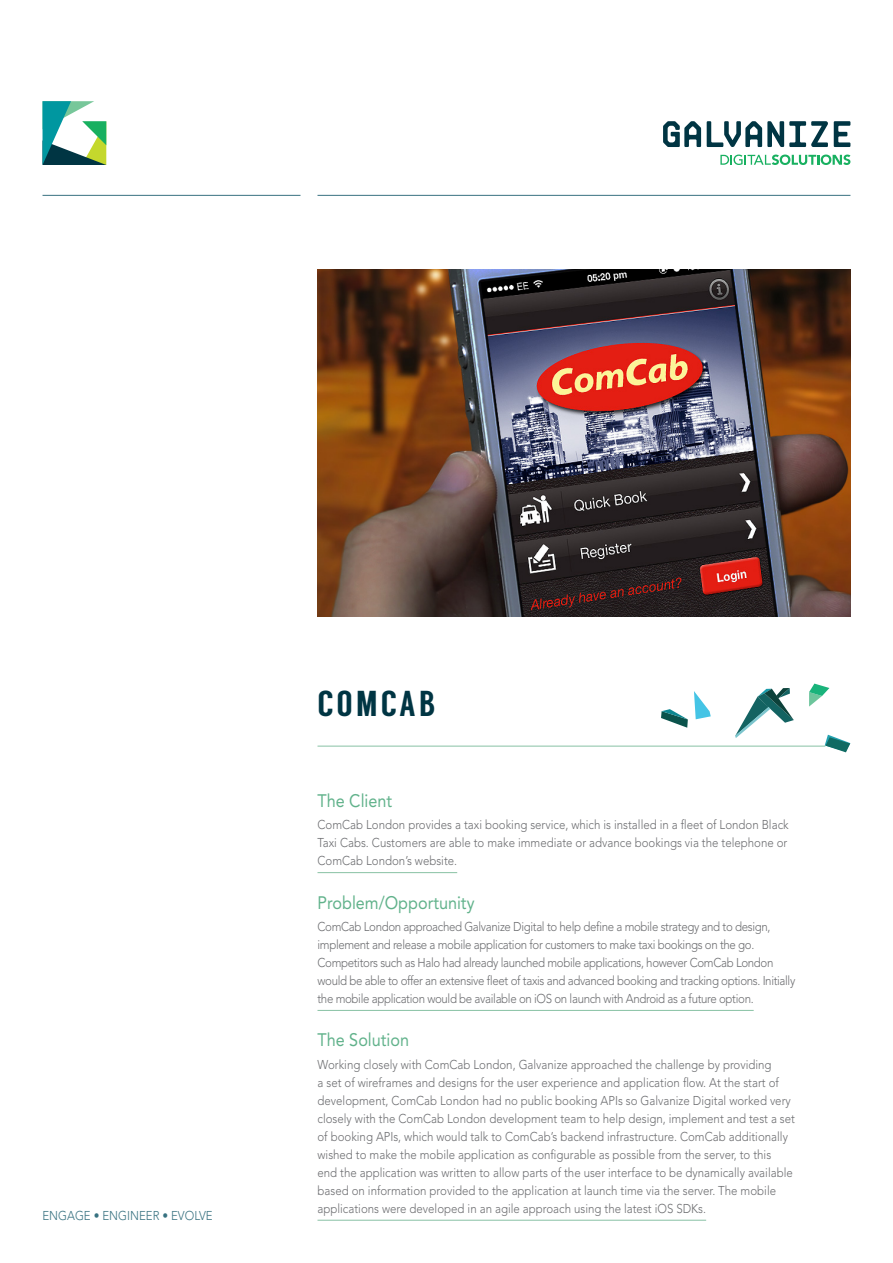
<style>
.page{position:relative;width:893px;height:1263px;background:#fff}
.page>*{position:absolute;margin:0;border:0;box-sizing:border-box;transform-origin:0 0}
.Heading{font:36px "Langdon";letter-spacing:.09em;color:#003543}
.Sub_Heading{font:18px "Avenir";color:#61b28b;scale:.9 1}
.Body_Copy{font:300 12.75px/18px "Avenir";color:#6c6d70;text-align:justify;scale:.9 1}
.Body_Copy-2{font:300 12.75px/18px "Avenir";letter-spacing:-.03em;color:#6c6d70;scale:.9 1}
.t1{font:300 12.75px "Avenir";color:#377180;scale:.9 1}
</style>
<div class="page">
<svg style="left:43px;top:101px;width:63px;height:64px"></svg>
<hr style="left:43px;top:195px;width:257px;height:1px;background:#377180">
<hr style="left:317px;top:195px;width:533px;height:1px;background:#377180">
<svg style="left:720px;top:155px;width:130px;height:10px"></svg>
<svg style="left:663px;top:121px;width:38px;height:26px"></svg>
<svg style="left:707px;top:121px;width:121px;height:26px"></svg>
<svg style="left:834px;top:121px;width:16px;height:26px"></svg>
<img style="left:317px;top:270px;width:533px;height:347px">
<hr style="left:317px;top:746px;width:508px;height:1px;background:#88c1a4">
<hr style="left:317px;top:872px;width:140px;height:1px;background:#88c1a4">
<hr style="left:317px;top:1010px;width:437px;height:1px;background:#88c1a4">
<hr style="left:317px;top:1220px;width:389px;height:1px;background:#88c1a4">
<svg style="left:661px;top:709px;width:27px;height:19px"></svg>
<svg style="left:694px;top:691px;width:17px;height:28px"></svg>
<svg style="left:809px;top:684px;width:20px;height:22px"></svg>
<svg style="left:825px;top:735px;width:25px;height:17px"></svg>
<svg style="left:735px;top:688px;width:59px;height:50px"></svg>
<p class="t1" style="left:43px;top:1208px;width:191px">ENGAGE • ENGINEER • EVOLVE</p>
<p class="Heading" style="left:317px;top:682px;width:119px">COMCAB</p>
<p class="Sub_Heading" style="left:317px;top:790px;width:85px">The Client</p>
<p class="Body_Copy" style="left:317px;top:816px;width:525px">ComCab London provides a taxi booking service, which is installed in a fleet of London Black Taxi Cabs. Customers are able to make immediate or advance bookings via the telephone or ComCab London’s website.</p>
<p class="Sub_Heading" style="left:317px;top:892px;width:176px">Problem/Opportunity</p>
<p class="Body_Copy-2" style="left:317px;top:917px;width:532px">ComCab London approached Galvanize Digital to help define a mobile strategy and to design, implement and release a mobile application for customers to make taxi bookings on the go.<br>Competitors such as Halo had already launched mobile applications, however ComCab London would be able to offer an extensive fleet of taxis and advanced booking and tracking options. Initially the mobile application would be available on iOS on launch with Android as a future option.</p>
<p class="Sub_Heading" style="left:317px;top:1030px;width:103px">The Solution</p>
<p class="Body_Copy" style="left:317px;top:1055px;width:532px;text-align:left">Working closely with ComCab London, Galvanize approached the challenge by providing<br>a set of wireframes and designs for the user experience and application flow. At the start of development, ComCab London had no public booking APIs so Galvanize Digital worked very closely with the ComCab London development team to help design, implement and test a set of booking APIs, which would talk to ComCab’s backend infrastructure. ComCab additionally wished to make the mobile application as configurable as possible from the server, to this<br>end the application was written to allow parts of the user interface to be dynamically available based on information provided to the application at launch time via the server. The mobile applications were developed in an agile approach using the latest iOS SDKs.</p>
</div>
